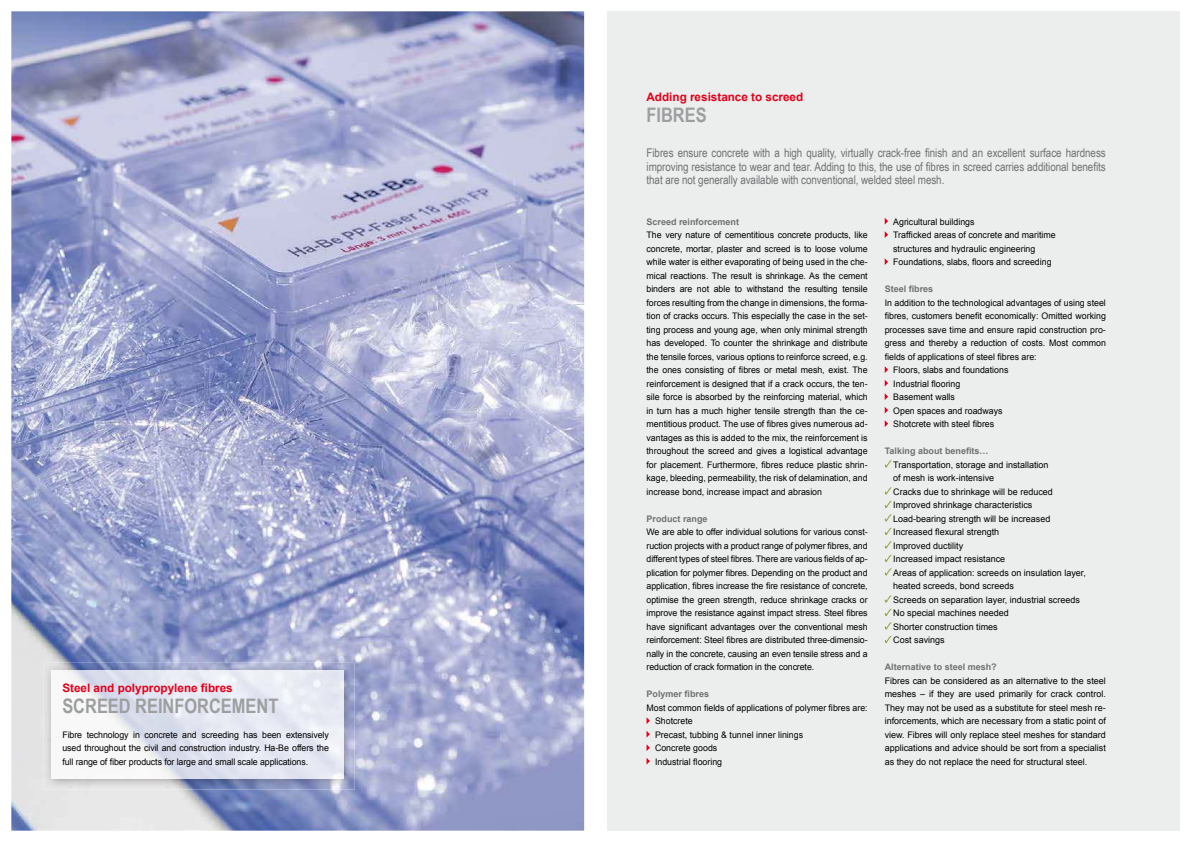
<style>
.page{position:relative;width:1191px;height:842px;background:#fff}
.page>*{position:absolute;margin:0;border:0;box-sizing:border-box;transform-origin:0 0}
.t1{font:700 20px "Arial Narrow";color:#9c9e9f}
.t2{font:12px/13.5px "Arial Narrow";letter-spacing:-.005em;color:#707172;text-align:justify}
.t3{font:700 11.7px "Arial";color:#e2001a}
.t4{font:9px/13.5px "Arial";color:#000;text-align:justify}
.t5{font:700 9px "Arial";color:#707172}
</style>
<div class="page">
<div style="left:607px;top:11px;width:572px;height:820px;background:#eceded"></div>
<img style="left:11px;top:11px;width:573px;height:820px">
<img style="left:43px;top:663px;width:312px;height:126px">
<img style="left:51px;top:670px;width:292px;height:108px">
<svg style="left:646px;top:717px;width:4px;height:7px"></svg>
<svg style="left:646px;top:731px;width:4px;height:7px"></svg>
<svg style="left:646px;top:744px;width:4px;height:7px"></svg>
<svg style="left:646px;top:758px;width:4px;height:7px"></svg>
<svg style="left:884px;top:218px;width:4px;height:7px"></svg>
<svg style="left:884px;top:231px;width:4px;height:7px"></svg>
<svg style="left:884px;top:258px;width:4px;height:7px"></svg>
<svg style="left:884px;top:366px;width:4px;height:7px"></svg>
<svg style="left:884px;top:380px;width:4px;height:7px"></svg>
<svg style="left:884px;top:393px;width:4px;height:7px"></svg>
<svg style="left:884px;top:407px;width:4px;height:7px"></svg>
<svg style="left:884px;top:420px;width:4px;height:7px"></svg>
<svg style="left:884px;top:460px;width:7px;height:8px"></svg>
<svg style="left:884px;top:487px;width:7px;height:8px"></svg>
<svg style="left:884px;top:501px;width:7px;height:7px"></svg>
<svg style="left:884px;top:514px;width:7px;height:8px"></svg>
<svg style="left:884px;top:528px;width:7px;height:7px"></svg>
<svg style="left:884px;top:541px;width:7px;height:8px"></svg>
<svg style="left:884px;top:555px;width:7px;height:7px"></svg>
<svg style="left:884px;top:568px;width:7px;height:8px"></svg>
<svg style="left:884px;top:595px;width:7px;height:8px"></svg>
<svg style="left:884px;top:609px;width:7px;height:7px"></svg>
<svg style="left:884px;top:622px;width:7px;height:8px"></svg>
<svg style="left:884px;top:636px;width:7px;height:7px"></svg>
<p class="t3" style="left:62px;top:680px;width:172px">Steel and polypropylene fibres</p>
<h1 class="t1" style="left:62px;top:691px;width:217px">SCREED REINFORCEMENT</h1>
<p class="t4" style="left:62px;top:728px;width:268px">Fibre technology in concrete and screeding has been extensively used throughout the civil and construction industry. Ha-Be offers the full range of fiber products for large and small scale applications.</p>
<p class="t3" style="left:646px;top:89px;width:158px">Adding resistance to screed</p>
<h1 class="t1" style="left:646px;top:99px;width:62px">FIBRES</h1>
<p class="t2" style="left:646px;top:146px;width:461px">Fibres ensure concrete with a high quality, virtually crack-free finish and an excellent surface hardness improving resistance to wear and tear. Adding to this, the use of fibres in screed carries additional benefits that are not generally available with conventional, welded steel mesh.</p>
<p class="t5" style="left:646px;top:215px;width:94px">Screed reinforcement</p>
<p class="t4" style="left:646px;top:228px;width:223px">The very nature of cementitious concrete products, like concrete, mortar, plaster and screed is to loose volume while water is either evaporating of being used in the che&shy;mical reactions. The result is shrinkage. As the cement binders are not able to withstand the resulting tensile forces resulting from the change in dimensions, the forma&shy;tion of cracks occurs. This especially the case in the set&shy;ting process and young age, when only minimal strength has developed. To counter the shrinkage and distribute the tensile forces, various options to reinforce screed, e.g. the ones consisting of fibres or metal mesh, exist. The reinforcement is designed that if a crack occurs, the ten&shy;sile force is absorbed by the reinforcing material, which in turn has a much higher tensile strength than the ce&shy;mentitious product. The use of fibres gives numerous ad&shy;vantages as this is added to the mix, the reinforcement is throughout the screed and gives a logistical advantage for placement. Furthermore, fibres reduce plastic shrin&shy;kage, bleeding, permeability, the risk of delamination, and increase bond, increase impact and abrasion</p>
<p class="t5" style="left:646px;top:512px;width:63px">Product range</p>
<p class="t4" style="left:646px;top:525px;width:223px">We are able to offer individual solutions for various const&shy;ruction projects with a product range of polymer fibres, and different types of steel fibres. There are various fields of ap&shy;plication for polymer fibres. Depending on the product and application, fibres increase the fire resistance of concrete, optimise the green strength, reduce shrinkage cracks or improve the resistance against impact stress. Steel fibres have significant advantages over the conventional mesh reinforcement: Steel fibres are distributed three-dimensio&shy;nally in the concrete, causing an even tensile stress and a reduction of crack formation in the concrete.</p>
<p class="t5" style="left:646px;top:688px;width:64px">Polymer fibres</p>
<p class="t4" style="left:655px;top:701px;width:214px;text-align:left;text-indent:-9px">Most common fields of applications of polymer fibres are:<br>Shotcrete<br>Precast, tubbing &amp; tunnel inner linings<br>Concrete goods<br>Industrial flooring</p>
<p class="t4" style="left:893px;top:215px;width:164px;text-align:left">Agricultural buildings<br>Trafficked areas of concrete and maritime structures and hydraulic engineering Foundations, slabs, floors and screeding</p>
<p class="t5" style="left:884px;top:283px;width:50px">Steel fibres</p>
<p class="t4" style="left:884px;top:296px;width:223px">In addition to the technological advantages of using steel</p>
<p class="t4" style="left:884px;top:309px;width:223px">fibres, customers benefit economically: Omitted working</p>
<p class="t4" style="left:884px;top:323px;width:223px">processes save time and ensure rapid construction pro-</p>
<p class="t4" style="left:884px;top:336px;width:223px">gress and thereby a reduction of costs. Most common</p>
<p class="t4" style="left:884px;top:350px;width:153px">fields of applications of steel fibres are:</p>
<p class="t4" style="left:893px;top:363px;width:117px">Floors, slabs and foundations</p>
<p class="t4" style="left:893px;top:377px;width:69px">Industrial flooring</p>
<p class="t4" style="left:893px;top:390px;width:63px">Basement walls</p>
<p class="t4" style="left:893px;top:404px;width:111px">Open spaces and roadways</p>
<p class="t4" style="left:893px;top:417px;width:102px">Shotcrete with steel fibres</p>
<p class="t5" style="left:884px;top:445px;width:105px">Talking about benefits…</p>
<p class="t4" style="left:893px;top:458px;width:194px;text-align:left">Transportation, storage and installation<br>of mesh is work-intensive<br>Cracks due to shrinkage will be reduced Improved shrinkage characteristics Load-bearing strength will be increased Increased flexural strength<br>Improved ductility<br>Increased impact resistance<br>Areas of application: screeds on insulation layer, heated screeds, bond screeds<br>Screeds on separation layer, industrial screeds No special machines needed<br>Shorter construction times<br>Cost savings</p>
<p class="t5" style="left:884px;top:661px;width:114px">Alternative to steel mesh?</p>
<p class="t4" style="left:884px;top:674px;width:223px">Fibres can be considered as an alternative to the steel meshes – if they are used primarily for crack control.<br>They may not be used as a substitute for steel mesh re&shy;inforcements, which are necessary from a static point of view. Fibres will only replace steel meshes for standard applications and advice should be sort from a specialist as they do not replace the need for structural steel.</p>
</div>
